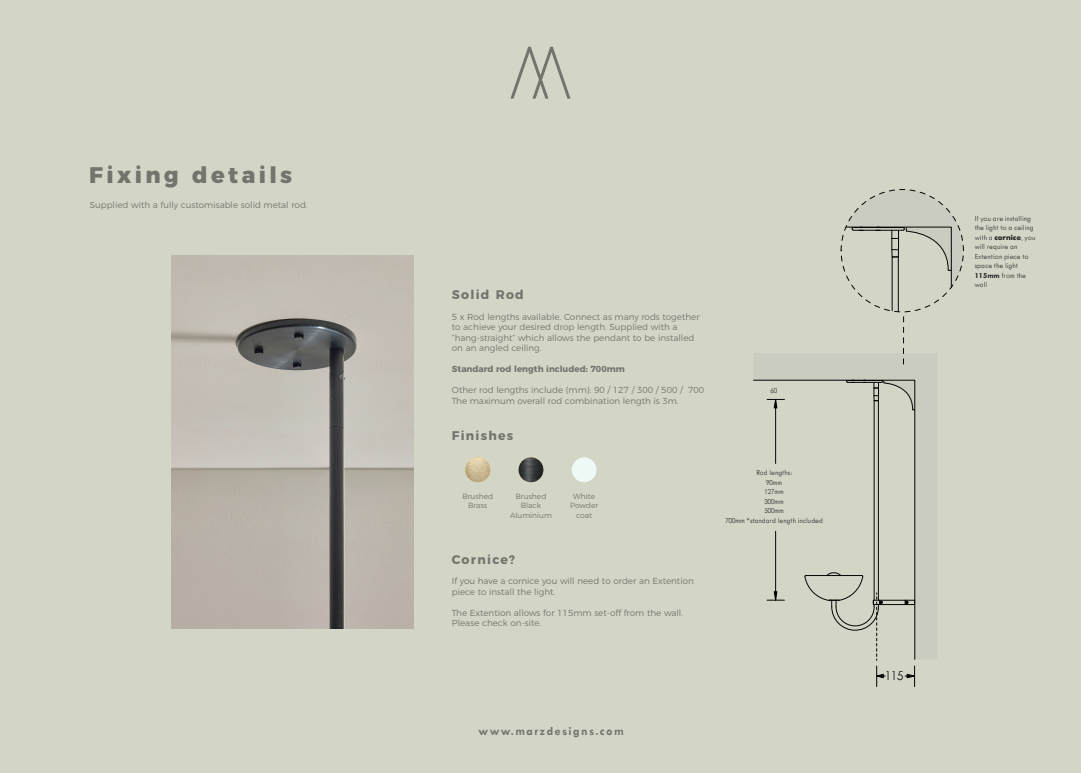
<style>
.page{position:relative;width:1081px;height:773px;background:#fff}
.page>*{position:absolute;margin:0;border:0;box-sizing:border-box;transform-origin:0 0}
.t1{font:800 22.5px "Montserrat";letter-spacing:.15em;color:#74746d}
.t2{font:300 14.12px "Tw Cen MT Std";color:#050504}
.t3{font:700 12.5px "Montserrat";letter-spacing:.1em;color:#74746d}
.t4{font:700 12.38px "Tw Cen";letter-spacing:.11em;color:#74746d}
.t5{font:300 8.75px/10.5px "Montserrat";color:#74746d}
.t6{font:700 8.75px "Montserrat";color:#74746d}
.t7{font:300 7.88px/9.5px "Tw Cen MT Std";color:#231f20;text-align:center}
.t8{font:300 7.5px/9px "Montserrat";color:#74746d;text-align:center}
.s1{font-weight:800}
.s2{font-weight:700}
</style>
<div class="page">
<div style="left:0;top:0;width:1081px;height:772px;background:#d3d6c7"></div>
<svg style="left:510px;top:46px;width:61px;height:53px"></svg>
<svg style="left:905px;top:666px;width:10px;height:20px"></svg>
<svg style="left:876px;top:666px;width:9px;height:20px"></svg>
<svg style="left:753px;top:364px;width:163px;height:295px"></svg>
<svg style="left:841px;top:189px;width:122px;height:175px"></svg>
<div style="left:556px;top:39px;width:30px;height:17px;background:#d3d6c7;border-radius:50%"></div>
<img style="left:171px;top:255px;width:242px;height:373px">
<img style="left:465px;top:457px;width:25px;height:25px;border-radius:12px">
<img style="left:518px;top:457px;width:25px;height:25px;border-radius:12px">
<div style="left:572px;top:457px;width:24px;height:25px;background:#eef8f5;border-radius:50%"></div>
<h1 class="t1" style="left:89px;top:157px;width:205px">Fixing details</h1>
<p class="t5" style="left:90px;top:199px;width:219px">Supplied with a fully customisable solid metal rod.</p>
<h3 class="t3" style="left:452px;top:284px;width:73px">Solid Rod</h3>
<p class="t5" style="left:452px;top:310px;width:249px">5 x Rod lengths available. Connect as many rods together to achieve your desired drop length. Supplied with a “hang-straight” which allows the pendant to be installed on an angled ceiling.</p>
<p class="t6" style="left:452px;top:362px;width:174px">Standard rod length included: 700mm</p>
<p class="t5" style="left:452px;top:384px;width:254px">Other rod lengths include (mm): 90 / 127 / 300 / 500 / 700<br>The maximum overall rod combination length is 3m.</p>
<h3 class="t3" style="left:452px;top:425px;width:63px">Finishes</h3>
<p class="t8" style="left:462px;top:491px;width:32px">Brushed<br>Brass</p>
<p class="t8" style="left:510px;top:491px;width:43px">Brushed<br>Black<br>Aluminium</p>
<p class="t8" style="left:570px;top:491px;width:30px">White<br>Powder coat</p>
<h3 class="t3" style="left:452px;top:549px;width:65px">Cornice?</h3>
<p class="t5" style="left:452px;top:575px;width:243px">If you have a cornice you will need to order an Extention piece to install the light.</p>
<p class="t5" style="left:452px;top:606px;width:233px">The Extention allows for 115mm set-off from the wall.<br>Please check on-site.</p>
<p class="t7" style="left:770px;top:385px;width:8px">60</p>
<p class="t7" style="left:725px;top:468px;width:99px">Rod lengths:<br>90mm<br>127mm<br>300mm<br>500mm<br>700mm *standard length included</p>
<h3 class="t4" style="left:478px;top:724px;width:147px">www.marzdesigns.com</h3>
<h2 class="t2" style="left:885px;top:668px;width:20px">115</h2>
<p class="t7" style="left:975px;top:214px;width:62px;text-align:left">If you are installing the light to a ceiling with a <span class="s1">cornice</span>, you will require an<br>Extention piece to space the light<br><span class="s2">115mm</span> from the wall</p>
</div>
